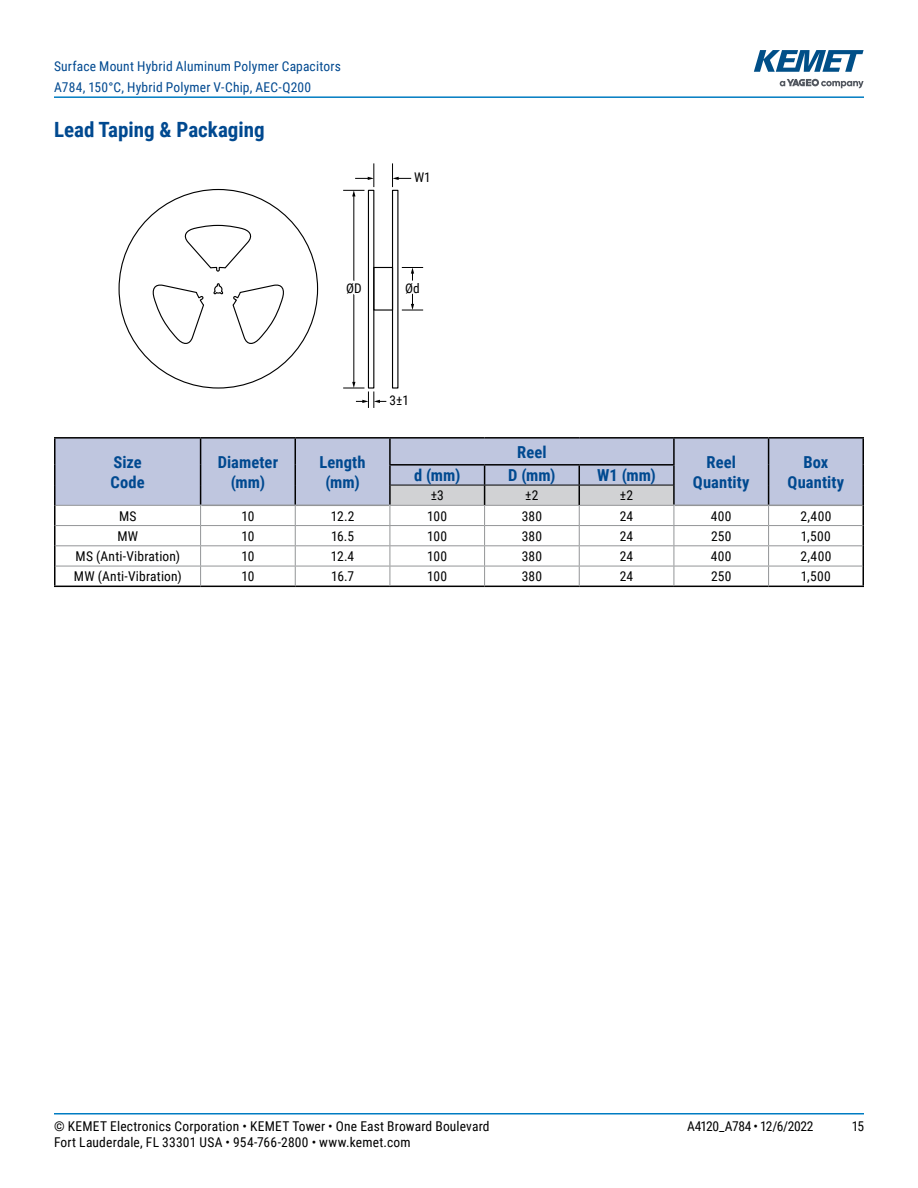
<style>
.page{position:relative;width:918px;height:1188px;background:#fff}
.page>*{position:absolute;margin:0;border:0;box-sizing:border-box;transform-origin:0 0}
.t1{font:700 21px "Roboto Condensed";color:#004990}
.t2{font:700 16.5px/19.8px "Roboto Condensed";letter-spacing:.005em;color:#004990;text-align:center}
.t3{font:13.5px "Roboto Condensed";letter-spacing:.015em;color:#000}
.t4{font:13.5px/21px "Roboto Condensed";letter-spacing:.015em;color:#004990}
.t5{font:13.5px "Roboto Condensed";letter-spacing:-.025em;color:#000}
.t6{font:13.35px "Roboto Condensed";color:#000}
</style>
<div class="page">
<hr style="left:54px;top:1113px;width:810px;height:2px;background:#007cc2">
<hr style="left:54px;top:96px;width:810px;height:2px;background:#007cc2">
<svg style="left:780px;top:79px;width:84px;height:9px"></svg>
<svg style="left:754px;top:50px;width:110px;height:22px"></svg>
<hr style="left:354px;top:195px;width:1px;height:188px;background:#000">
<div style="left:368px;top:190px;width:6px;height:199px;border:1px solid #000"></div>
<div style="left:392px;top:190px;width:6px;height:199px;border:1px solid #000"></div>
<svg style="left:343px;top:382px;width:43px;height:26px"></svg>
<svg style="left:343px;top:163px;width:32px;height:33px"></svg>
<svg style="left:392px;top:163px;width:19px;height:24px"></svg>
<svg style="left:401px;top:267px;width:22px;height:44px"></svg>
<svg style="left:353px;top:274px;width:2px;height:27px"></svg>
<svg style="left:184px;top:224px;width:68px;height:48px"></svg>
<svg style="left:232px;top:284px;width:52px;height:60px"></svg>
<svg style="left:152px;top:284px;width:52px;height:60px"></svg>
<svg style="left:213px;top:283px;width:11px;height:12px"></svg>
<div style="left:56px;top:439px;width:807px;height:66px;background:#bfc6df"></div>
<hr style="left:54px;top:505px;width:2px;height:21px;background:#000">
<hr style="left:54px;top:526px;width:2px;height:20px;background:#000">
<hr style="left:54px;top:546px;width:2px;height:20px;background:#000">
<hr style="left:54px;top:566px;width:2px;height:20px;background:#000">
<hr style="left:54px;top:586px;width:147px;height:1px;background:#000">
<hr style="left:201px;top:586px;width:94px;height:1px;background:#000">
<hr style="left:295px;top:586px;width:95px;height:1px;background:#000">
<hr style="left:390px;top:586px;width:95px;height:1px;background:#000">
<hr style="left:485px;top:586px;width:94px;height:1px;background:#000">
<hr style="left:579px;top:586px;width:95px;height:1px;background:#000">
<hr style="left:674px;top:586px;width:95px;height:1px;background:#000">
<hr style="left:769px;top:586px;width:95px;height:1px;background:#000">
<hr style="left:56px;top:505px;width:145px;height:1px;background:#939597">
<hr style="left:56px;top:525px;width:145px;height:1px;background:#939597">
<hr style="left:201px;top:525px;width:94px;height:1px;background:#939597">
<hr style="left:295px;top:525px;width:95px;height:1px;background:#939597">
<hr style="left:674px;top:525px;width:95px;height:1px;background:#939597">
<hr style="left:769px;top:525px;width:94px;height:1px;background:#939597">
<hr style="left:56px;top:545px;width:145px;height:1px;background:#939597">
<hr style="left:201px;top:545px;width:94px;height:1px;background:#939597">
<hr style="left:295px;top:545px;width:95px;height:1px;background:#939597">
<hr style="left:674px;top:545px;width:95px;height:1px;background:#939597">
<hr style="left:769px;top:545px;width:94px;height:1px;background:#939597">
<hr style="left:56px;top:566px;width:145px;height:1px;background:#939597">
<hr style="left:201px;top:566px;width:94px;height:1px;background:#939597">
<hr style="left:295px;top:566px;width:95px;height:1px;background:#939597">
<hr style="left:674px;top:566px;width:95px;height:1px;background:#939597">
<hr style="left:769px;top:566px;width:94px;height:1px;background:#939597">
<hr style="left:201px;top:505px;width:94px;height:1px;background:#939597">
<hr style="left:295px;top:505px;width:94px;height:1px;background:#939597">
<hr style="left:675px;top:505px;width:94px;height:1px;background:#939597">
<hr style="left:769px;top:505px;width:94px;height:1px;background:#939597">
<hr style="left:54px;top:437px;width:147px;height:2px;background:#000">
<hr style="left:54px;top:439px;width:2px;height:26px;background:#000">
<hr style="left:54px;top:465px;width:2px;height:20px;background:#000">
<hr style="left:54px;top:485px;width:2px;height:20px;background:#000">
<hr style="left:201px;top:437px;width:94px;height:2px;background:#000">
<hr style="left:295px;top:437px;width:95px;height:2px;background:#000">
<hr style="left:389px;top:439px;width:2px;height:25px;background:#000">
<svg style="left:200px;top:439px;width:1px;height:147px"></svg>
<svg style="left:295px;top:439px;width:1px;height:147px"></svg>
<hr style="left:674px;top:437px;width:95px;height:2px;background:#000">
<hr style="left:673px;top:439px;width:2px;height:25px;background:#000">
<hr style="left:769px;top:437px;width:95px;height:2px;background:#000">
<svg style="left:768px;top:439px;width:1px;height:147px"></svg>
<svg style="left:863px;top:439px;width:1px;height:147px"></svg>
<hr style="left:390px;top:437px;width:95px;height:2px;background:#000">
<hr style="left:485px;top:437px;width:94px;height:2px;background:#000">
<hr style="left:579px;top:437px;width:95px;height:2px;background:#000">
<hr style="left:389px;top:464px;width:96px;height:2px;background:#000">
<hr style="left:485px;top:464px;width:94px;height:2px;background:#000">
<hr style="left:579px;top:464px;width:96px;height:2px;background:#000">
<svg style="left:389px;top:466px;width:286px;height:120px"></svg>
<hr style="left:391px;top:485px;width:94px;height:1px;background:#000">
<hr style="left:485px;top:485px;width:94px;height:1px;background:#000">
<hr style="left:579px;top:485px;width:94px;height:1px;background:#000">
<p class="t4" style="left:54px;top:57px;width:288px">Surface Mount Hybrid Aluminum Polymer Capacitors<br>A784, 150°C, Hybrid Polymer V-Chip, AEC-Q200</p>
<h1 class="t1" style="left:54px;top:115px;width:212px">Lead Taping &amp; Packaging</h1>
<p class="t6" style="left:414px;top:170px;width:18px">W1</p>
<p class="t6" style="left:346px;top:280px;width:17px">ÿD</p>
<p class="t6" style="left:405px;top:280px;width:16px">ÿd</p>
<p class="t2" style="left:111px;top:451px;width:36px;text-align:left">Size<br>Code</p>
<p class="t2" style="left:218px;top:451px;width:62px">Diameter (mm)</p>
<p class="t2" style="left:320px;top:451px;width:48px">Length (mm)</p>
<p class="t6" style="left:390px;top:393px;width:21px">3±1</p>
<p class="t2" style="left:517px;top:443px;width:31px">Reel</p>
<p class="t2" style="left:414px;top:465px;width:48px">d (mm)</p>
<p class="t2" style="left:508px;top:465px;width:49px">D (mm)</p>
<p class="t2" style="left:597px;top:465px;width:60px">W1 (mm)</p>
<p class="t3" style="left:431px;top:489px;width:15px">±3</p>
<p class="t3" style="left:525px;top:489px;width:15px">±2</p>
<p class="t3" style="left:620px;top:489px;width:15px">±2</p>
<p class="t2" style="left:693px;top:453px;width:58px">Reel<br>Quantity</p>
<p class="t2" style="left:788px;top:451px;width:58px">Box<br>Quantity</p>
<p class="t3" style="left:119px;top:510px;width:19px">MS</p>
<p class="t3" style="left:241px;top:510px;width:14px">10</p>
<p class="t3" style="left:331px;top:510px;width:25px">12.2</p>
<p class="t3" style="left:427px;top:510px;width:21px">100</p>
<p class="t3" style="left:522px;top:510px;width:22px">380</p>
<p class="t3" style="left:620px;top:510px;width:15px">24</p>
<p class="t3" style="left:711px;top:510px;width:22px">400</p>
<p class="t3" style="left:800px;top:510px;width:32px">2,400</p>
<p class="t3" style="left:117px;top:530px;width:22px">MW</p>
<p class="t3" style="left:241px;top:530px;width:14px">10</p>
<p class="t3" style="left:331px;top:530px;width:25px">16.5</p>
<p class="t3" style="left:427px;top:530px;width:21px">100</p>
<p class="t3" style="left:522px;top:530px;width:22px">380</p>
<p class="t3" style="left:620px;top:530px;width:15px">24</p>
<p class="t3" style="left:711px;top:530px;width:22px">250</p>
<p class="t3" style="left:801px;top:530px;width:31px">1,500</p>
<p class="t3" style="left:76px;top:550px;width:106px">MS (Anti-Vibration)</p>
<p class="t3" style="left:241px;top:550px;width:14px">10</p>
<p class="t3" style="left:331px;top:550px;width:25px">12.4</p>
<p class="t3" style="left:427px;top:550px;width:21px">100</p>
<p class="t3" style="left:522px;top:550px;width:22px">380</p>
<p class="t3" style="left:620px;top:550px;width:15px">24</p>
<p class="t3" style="left:711px;top:550px;width:22px">400</p>
<p class="t3" style="left:800px;top:550px;width:32px">2,400</p>
<p class="t3" style="left:74px;top:570px;width:109px">MW (Anti-Vibration)</p>
<p class="t3" style="left:241px;top:570px;width:14px">10</p>
<p class="t3" style="left:331px;top:570px;width:24px">16.7</p>
<p class="t3" style="left:427px;top:570px;width:21px">100</p>
<p class="t3" style="left:522px;top:570px;width:22px">380</p>
<p class="t3" style="left:620px;top:570px;width:15px">24</p>
<p class="t3" style="left:711px;top:570px;width:22px">250</p>
<p class="t3" style="left:801px;top:570px;width:31px">1,500</p>
<p class="t3" style="left:54px;top:1120px;width:437px">© KEMET Electronics Corporation • KEMET Tower • One East Broward Boulevard</p>
<p class="t5" style="left:687px;top:1120px;width:128px">A4120_A784 • 12/6/2022</p>
<p class="t3" style="left:852px;top:1120px;width:14px">15</p>
<p class="t3" style="left:54px;top:1136px;width:358px">Fort Lauderdale, FL 33301 USA • 954-766-2800 • www.kemet.com</p>
</div>
